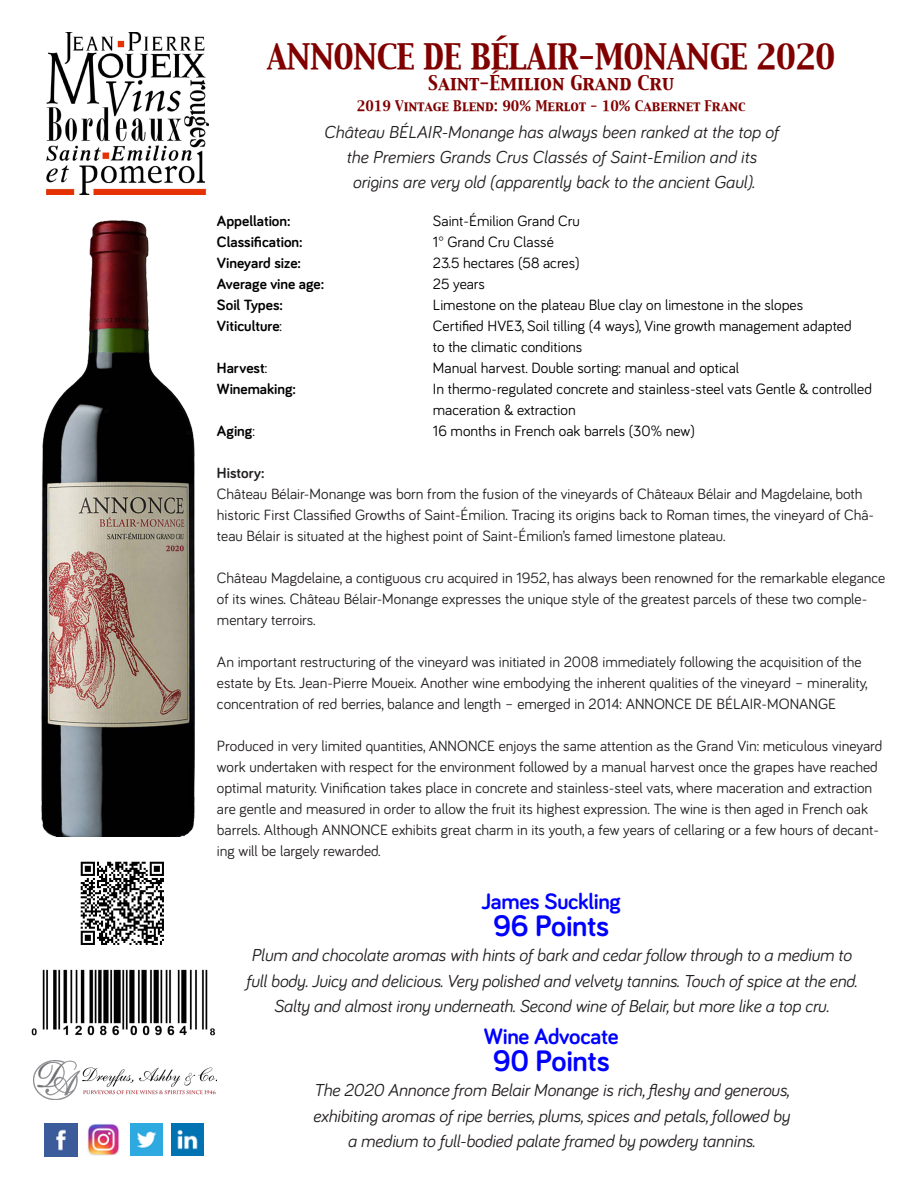
<style>
.page{position:relative;width:918px;height:1188px;background:#fff}
.page>*{position:absolute;margin:0;border:0;box-sizing:border-box;transform-origin:0 0}
.t1{font:30.6px "Capitals";letter-spacing:-.025em;color:#800000}
.t2{font:700 30.6px "Bariol";letter-spacing:-.01em;color:#00f}
.t3{font:700 22.95px "Bariol";letter-spacing:-.01em;color:#00f}
.t4{font:italic 17.85px "Bariol";letter-spacing:-.01em;color:#231f20}
.t5{font:17.85px "Capitals";color:#800000}
.t6{font:15.3px/21px "Bariol";color:#231f20}
.t7{font:15.3px/21px "Bariol";color:#000}
.t8{font:700 15.3px "Bariol";color:#000}
.t9{font:700 15.3px "Bariol";color:#231f20}
.t10{font:12.75px "Capitals";color:#800000}
.s1{font-weight:400}
</style>
<div class="page">
<img style="left:80px;top:861px;width:84px;height:84px">
<img style="left:31px;top:969px;width:185px;height:67px">
<img style="left:45px;top:1124px;width:32px;height:32px">
<img style="left:87px;top:1124px;width:33px;height:32px">
<img style="left:171px;top:1123px;width:33px;height:32px">
<img style="left:130px;top:1123px;width:33px;height:32px">
<img style="left:42px;top:221px;width:153px;height:616px">
<img style="left:47px;top:33px;width:162px;height:162px">
<img style="left:33px;top:1060px;width:184px;height:40px">
<p class="t1" style="left:267px;top:35px;width:570px">ANNONCE DE BÉLAIR-MONANGE 2020</p>
<p class="t5" style="left:428px;top:70px;width:248px">Saint-Émilion Grand Cru</p>
<p class="t10" style="left:357px;top:97px;width:390px">2019 Vintage Blend: 90% Merlot - 10% Cabernet Franc</p>
<p class="t4" style="left:324px;top:119px;width:456px">Château BÉLAIR-Monange has always been ranked at the top of</p>
<p class="t4" style="left:346px;top:145px;width:412px">the Premiers Grands Crus Classés of Saint-Emilion and its</p>
<p class="t4" style="left:352px;top:170px;width:404px">origins are very old (apparently back to the ancient Gaul).</p>
<p class="t8" style="left:217px;top:210px;width:75px">Appellation:</p>
<p class="t7" style="left:433px;top:209px;width:149px">Saint-Émilion Grand Cru</p>
<p class="t8" style="left:217px;top:231px;width:87px">Classification:</p>
<p class="t7" style="left:433px;top:230px;width:122px">1° Grand Cru Classé</p>
<p class="t8" style="left:217px;top:252px;width:86px">Vineyard size:</p>
<p class="t7" style="left:433px;top:251px;width:148px">23.5 hectares (58 acres)</p>
<p class="t8" style="left:217px;top:273px;width:109px">Average vine age:</p>
<p class="t7" style="left:433px;top:272px;width:54px">25 years</p>
<p class="t8" style="left:217px;top:294px;width:68px">Soil Types:</p>
<p class="t7" style="left:433px;top:293px;width:372px">Limestone on the plateau Blue clay on limestone in the slopes</p>
<p class="t8" style="left:217px;top:315px;width:67px">Viticulture<span class="s1">:</span></p>
<p class="t7" style="left:433px;top:314px;width:420px">Certified HVE3, Soil tilling (4 ways), Vine growth management adapted to the climatic conditions</p>
<p class="t8" style="left:217px;top:357px;width:52px">Harvest<span class="s1">:</span></p>
<p class="t7" style="left:433px;top:356px;width:308px">Manual harvest. Double sorting: manual and optical</p>
<p class="t8" style="left:217px;top:378px;width:81px">Winemaking:</p>
<p class="t7" style="left:433px;top:377px;width:441px">In thermo-regulated concrete and stainless-steel vats Gentle &amp; controlled maceration &amp; extraction</p>
<p class="t8" style="left:217px;top:420px;width:40px">Aging<span class="s1">:</span></p>
<p class="t7" style="left:433px;top:419px;width:263px">16 months in French oak barrels (30% new)</p>
<p class="t9" style="left:217px;top:462px;width:49px">History:</p>
<p class="t6" style="left:217px;top:482px;width:659px">Château Bélair-Monange was born from the fusion of the vineyards of Châteaux Bélair and Magdelaine, both historic First Classified Growths of Saint-Émilion. Tracing its origins back to Roman times, the vineyard of Châ&shy;teau Bélair is situated at the highest point of Saint-Émilion’s famed limestone plateau.</p>
<p class="t6" style="left:217px;top:566px;width:670px">Château Magdelaine, a contiguous cru acquired in 1952, has always been renowned for the remarkable elegance of its wines. Château Bélair-Monange expresses the unique style of the greatest parcels of these two comple&shy;mentary terroirs.</p>
<p class="t6" style="left:217px;top:650px;width:652px">An important restructuring of the vineyard was initiated in 2008 immediately following the acquisition of the estate by Ets. Jean-Pierre Moueix. Another wine embodying the inherent qualities of the vineyard – minerality, concentration of red berries, balance and length – emerged in 2014: ANNONCE DE BÉLAIR-MONANGE</p>
<p class="t6" style="left:217px;top:734px;width:667px">Produced in very limited quantities, ANNONCE enjoys the same attention as the Grand Vin: meticulous vineyard work undertaken with respect for the environment followed by a manual harvest once the grapes have reached optimal maturity. Vinification takes place in concrete and stainless-steel vats, where maceration and extraction are gentle and measured in order to allow the fruit its highest expression. The wine is then aged in French oak barrels. Although ANNONCE exhibits great charm in its youth, a few years of cellaring or a few hours of decant&shy;ing will be largely rewarded.</p>
<p class="t3" style="left:482px;top:886px;width:141px">James Suckling</p>
<p class="t2" style="left:493px;top:905px;width:118px">96 Points</p>
<p class="t4" style="left:251px;top:943px;width:602px">Plum and chocolate aromas with hints of bark and cedar follow through to a medium to</p>
<p class="t4" style="left:246px;top:969px;width:613px">full body. Juicy and delicious. Very polished and velvety tannins. Touch of spice at the end.</p>
<p class="t4" style="left:274px;top:994px;width:557px">Salty and almost irony underneath. Second wine of Belair, but more like a top cru.</p>
<p class="t3" style="left:484px;top:1021px;width:136px">Wine Advocate</p>
<p class="t2" style="left:493px;top:1040px;width:118px">90 Points</p>
<p class="t4" style="left:314px;top:1078px;width:477px">The 2020 Annonce from Belair Monange is rich, fleshy and generous,</p>
<p class="t4" style="left:313px;top:1104px;width:478px">exhibiting aromas of ripe berries, plums, spices and petals, followed by</p>
<p class="t4" style="left:348px;top:1129px;width:409px">a medium to full-bodied palate framed by powdery tannins.</p>
</div>
